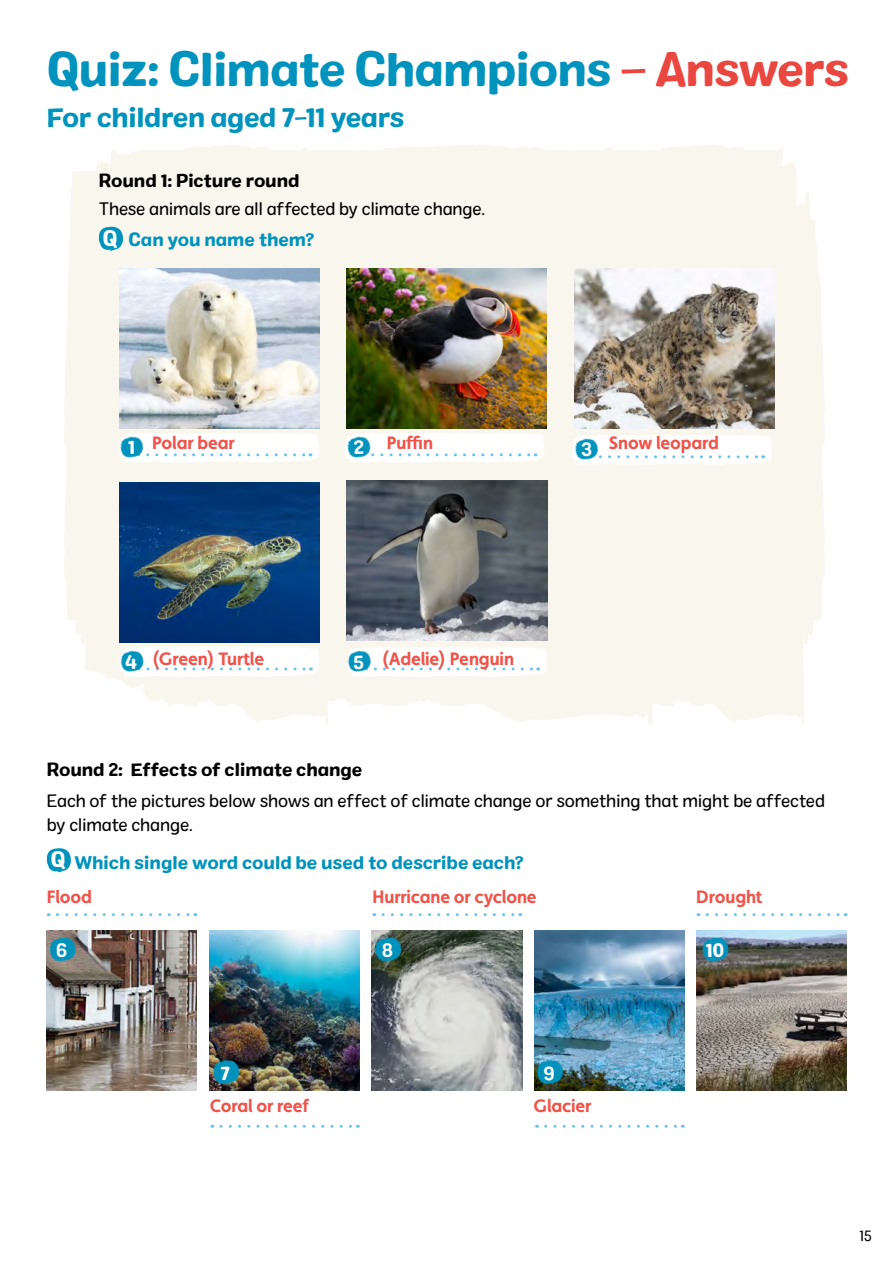
<style>
.page{position:relative;width:893px;height:1263px;background:#fff}
.page>*{position:absolute;margin:0;border:0;box-sizing:border-box;transform-origin:0 0}
.t1{font:46.5px "Colby St Bld";letter-spacing:-.03em;color:#0093bd}
.t2{font:27px "Colby St Bld";letter-spacing:-.025em;color:#0093bd}
.t3{font:18px/24px "Colby St Reg";letter-spacing:-.015em;color:#000}
.t4{font:700 18px "Faricy New";letter-spacing:-.005em;color:#f05349}
.t5{font:18px "Colby St Bld";letter-spacing:-.01em;color:#0093bd}
.t6{font:18px "Colby St Bld";letter-spacing:-.015em;color:#000}
.t7{font:15px "Colby St Reg";color:#000}
.s1{color:#e9473f}
</style>
<div class="page">
<svg style="left:221px;top:1125px;width:137px;height:3px"></svg>
<svg style="left:546px;top:1125px;width:137px;height:3px"></svg>
<svg style="left:64px;top:145px;width:761px;height:580px;background:#f8f6ee"></svg>
<img style="left:46px;top:931px;width:150px;height:160px">
<img style="left:209px;top:931px;width:151px;height:160px">
<img style="left:372px;top:931px;width:150px;height:160px">
<img style="left:534px;top:931px;width:150px;height:160px">
<svg style="left:57px;top:913px;width:139px;height:3px"></svg>
<svg style="left:383px;top:913px;width:138px;height:3px"></svg>
<svg style="left:707px;top:913px;width:139px;height:3px"></svg>
<img style="left:696px;top:931px;width:150px;height:160px">
<img style="left:47px;top:937px;width:30px;height:26px">
<img style="left:210px;top:1059px;width:31px;height:27px">
<img style="left:373px;top:937px;width:30px;height:26px">
<img style="left:534px;top:1059px;width:31px;height:27px">
<img style="left:700px;top:937px;width:30px;height:26px">
<img style="left:119px;top:269px;width:200px;height:160px">
<img style="left:346px;top:269px;width:201px;height:160px">
<img style="left:120px;top:483px;width:200px;height:160px">
<img style="left:574px;top:269px;width:200px;height:160px">
<img style="left:347px;top:481px;width:200px;height:160px">
<svg style="left:99px;top:227px;width:24px;height:24px"></svg>
<svg style="left:47px;top:848px;width:24px;height:24px"></svg>
<svg style="left:57px;top:943px;width:10px;height:14px"></svg>
<svg style="left:221px;top:1066px;width:9px;height:14px"></svg>
<svg style="left:382px;top:943px;width:10px;height:14px"></svg>
<svg style="left:544px;top:1066px;width:10px;height:14px"></svg>
<svg style="left:706px;top:943px;width:18px;height:14px"></svg>
<svg style="left:119px;top:433px;width:200px;height:30px"></svg>
<svg style="left:344px;top:433px;width:200px;height:30px"></svg>
<svg style="left:120px;top:647px;width:200px;height:30px"></svg>
<svg style="left:347px;top:647px;width:200px;height:30px"></svg>
<svg style="left:572px;top:435px;width:200px;height:30px"></svg>
<h1 class="t1" style="left:47px;top:40px;width:804px">Quiz: Climate Champions <span class="s1">– Answers</span></h1>
<h2 class="t2" style="left:47px;top:100px;width:359px">For children aged 7-11 years</h2>
<p class="t6" style="left:99px;top:169px;width:202px">Round 1: Picture round</p>
<p class="t3" style="left:99px;top:197px;width:388px">These animals are all affected by climate change.</p>
<p class="t5" style="left:129px;top:228px;width:187px">Can you name them?</p>
<p class="t4" style="left:152px;top:432px;width:84px">Polar bear</p>
<p class="t4" style="left:387px;top:432px;width:48px">Puffin</p>
<p class="t4" style="left:609px;top:432px;width:112px">Snow leopard</p>
<p class="t4" style="left:152px;top:647px;width:113px">(Green) Turtle</p>
<p class="t4" style="left:382px;top:647px;width:134px">(Adelie) Penguin</p>
<p class="t6" style="left:47px;top:758px;width:317px">Round 2: Effects of climate change</p>
<p class="t3" style="left:47px;top:788px;width:780px">Each of the pictures below shows an effect of climate change or something that might be affected by climate change.</p>
<p class="t5" style="left:75px;top:851px;width:451px">Which single word could be used to describe each?</p>
<p class="t4" style="left:47px;top:885px;width:47px">Flood</p>
<p class="t4" style="left:372px;top:885px;width:166px">Hurricane or cyclone</p>
<p class="t4" style="left:696px;top:885px;width:68px">Drought</p>
<p class="t4" style="left:210px;top:1095px;width:100px">Coral or reef</p>
<p class="t4" style="left:534px;top:1095px;width:59px">Glacier</p>
<p class="t7" style="left:859px;top:1227px;width:14px">15</p>
</div>
